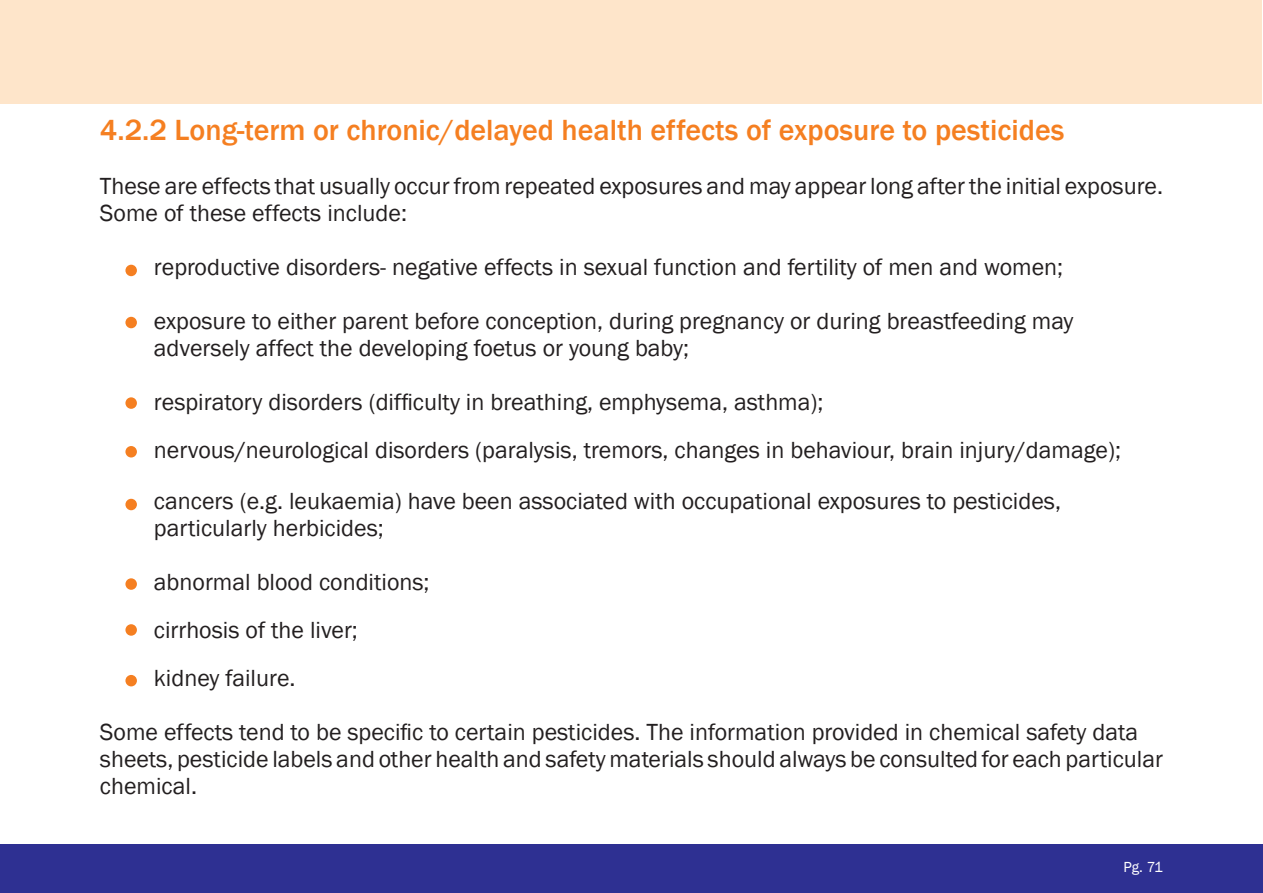
<style>
.page{position:relative;width:1263px;height:893px;background:#fff}
.page>*{position:absolute;margin:0;border:0;box-sizing:border-box;transform-origin:0 0}
.t1{font:500 30px "Franklin Gothic";color:#f57f21}
.t2{font:24px "Franklin Gothic";color:#231f20}
.t3{font:15px "Franklin Gothic";color:#fff}
</style>
<div class="page">
<div style="left:0;top:845px;width:1263px;height:48px;background:#2e3092"></div>
<div style="left:1px;top:1px;width:1261px;height:103px;background:#fee5ca"></div>
<div style="left:125px;top:499px;width:12px;height:11px;background:#f57f21;border-radius:50%"></div>
<div style="left:125px;top:624px;width:12px;height:12px;background:#f57f21;border-radius:50%"></div>
<div style="left:125px;top:675px;width:12px;height:11px;background:#f57f21;border-radius:50%"></div>
<div style="left:125px;top:397px;width:12px;height:12px;background:#f57f21;border-radius:50%"></div>
<div style="left:125px;top:265px;width:12px;height:11px;background:#f57f21;border-radius:50%"></div>
<div style="left:125px;top:317px;width:12px;height:11px;background:#f57f21;border-radius:50%"></div>
<div style="left:125px;top:446px;width:12px;height:11px;background:#f57f21;border-radius:50%"></div>
<div style="left:125px;top:578px;width:12px;height:12px;background:#f57f21;border-radius:50%"></div>
<p class="t1" style="left:100px;top:112px;width:966px">4.2.2 Long-term or chronic/delayed health effects of exposure to pesticides</p>
<p class="t2" style="left:100px;top:172px;width:1065px">These are effects that usually occur from repeated exposures and may appear long after the initial exposure.</p>
<p class="t2" style="left:100px;top:199px;width:309px">Some of these effects include:</p>
<p class="t2" style="left:154px;top:253px;width:911px">reproductive disorders- negative effects in sexual function and fertility of men and women;</p>
<p class="t2" style="left:154px;top:307px;width:921px">exposure to either parent before conception, during pregnancy or during breastfeeding may</p>
<p class="t2" style="left:154px;top:334px;width:537px">adversely affect the developing foetus or young baby;</p>
<p class="t2" style="left:154px;top:388px;width:671px">respiratory disorders (difficulty in breathing, emphysema, asthma);</p>
<p class="t2" style="left:154px;top:436px;width:968px">nervous/neurological disorders (paralysis, tremors, changes in behaviour, brain injury/damage);</p>
<p class="t2" style="left:154px;top:487px;width:908px">cancers (e.g. leukaemia) have been associated with occupational exposures to pesticides,</p>
<p class="t2" style="left:154px;top:514px;width:231px">particularly herbicides;</p>
<p class="t2" style="left:154px;top:568px;width:277px">abnormal blood conditions;</p>
<p class="t2" style="left:154px;top:616px;width:205px">cirrhosis of the liver;</p>
<p class="t2" style="left:154px;top:664px;width:143px">kidney failure.</p>
<p class="t2" style="left:100px;top:718px;width:1040px">Some effects tend to be specific to certain pesticides. The information provided in chemical safety data</p>
<p class="t2" style="left:100px;top:745px;width:1065px">sheets, pesticide labels and other health and safety materials should always be consulted for each particular</p>
<p class="t2" style="left:100px;top:772px;width:99px">chemical.</p>
<p class="t3" style="left:1123px;top:858px;width:41px">Pg. 71</p>
</div>
